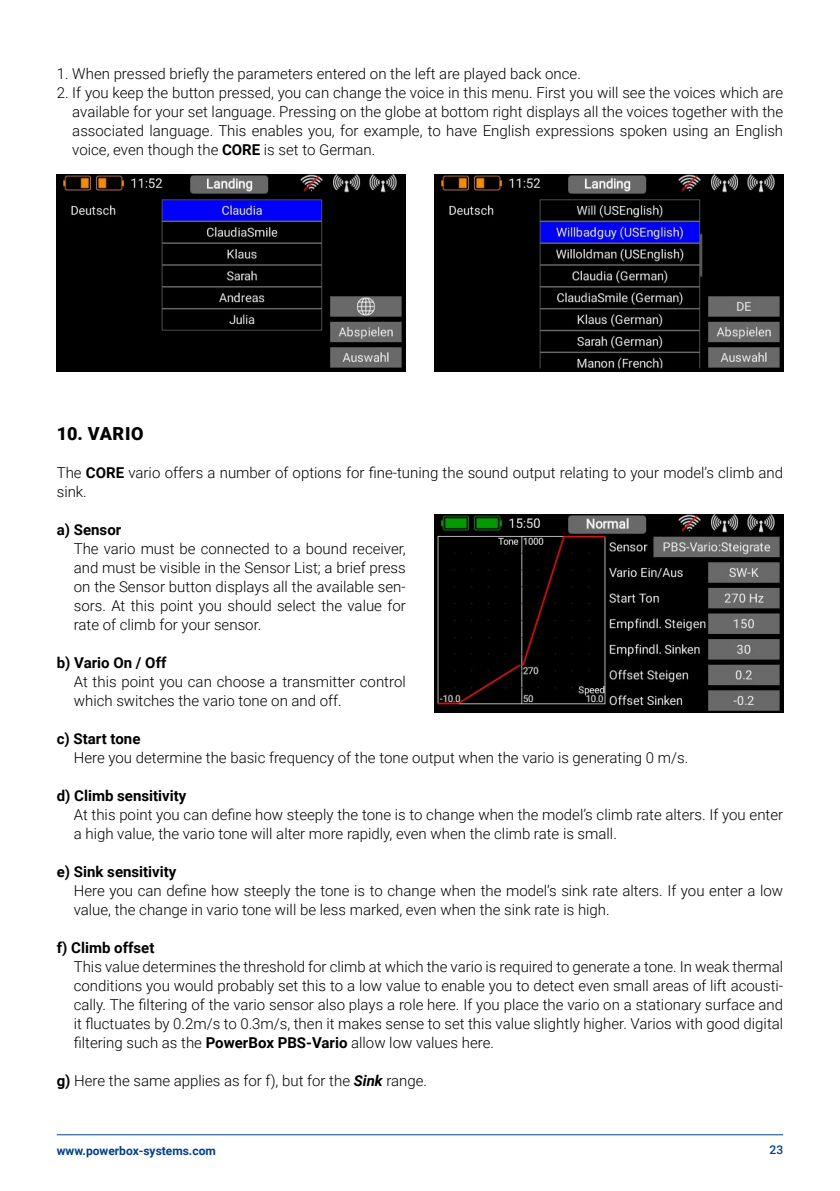
<style>
.page{position:relative;width:840px;height:1191px;background:#fff}
.page>*{position:absolute;margin:0;border:0;box-sizing:border-box;transform-origin:0 0}
.t1{font:900 18px "Roboto";letter-spacing:.035em;color:#000}
.t2{font:300 15px/19px "Roboto";color:#000}
.t3{font:700 15px "Roboto";color:#000}
.t4{font:700 12px "Roboto";color:#003f89}
.t5{font:500 12px "Roboto";color:#003f89}
.s1{font-weight:700}
.s2{font-weight:700;font-style:italic}
</style>
<div class="page">
<hr style="left:57px;top:1134px;width:725px;height:1px;background:#003f89">
<img style="left:434px;top:515px;width:349px;height:197px">
<img style="left:57px;top:174px;width:348px;height:198px">
<img style="left:434px;top:174px;width:348px;height:198px">
<p class="t2" style="left:57px;top:63px;width:525px">1. When pressed briefly the parameters entered on the left are played back once.</p>
<p class="t2" style="left:72px;top:82px;width:712px;text-align:justify;text-indent:-16px">2. If you keep the button pressed, you can change the voice in this menu. First you will see the voices which are available for your set language. Pressing on the globe at bottom right displays all the voices together with the associated language. This enables you, for example, to have English expressions spoken using an English voice, even though the <span class="s1">CORE</span> is set to German.</p>
<p class="t1" style="left:57px;top:421px;width:88px">10. VARIO</p>
<p class="t2" style="left:57px;top:462px;width:727px">The <span class="s1">CORE</span> vario offers a number of options for fine-tuning the sound output relating to your model’s climb and sink.</p>
<p class="t3" style="left:57px;top:519px;width:66px">a) Sensor</p>
<p class="t2" style="left:74px;top:538px;width:333px;text-align:justify">The vario must be connected to a bound receiver, and must be visible in the Sensor List; a brief press on the Sensor button displays all the available sen&shy;sors. At this point you should select the value for rate of climb for your sensor.</p>
<p class="t3" style="left:57px;top:652px;width:111px">b) Vario On / Off</p>
<p class="t2" style="left:74px;top:671px;width:333px">At this point you can choose a transmitter control which switches the vario tone on and off.</p>
<p class="t3" style="left:57px;top:728px;width:85px">c) Start tone</p>
<p class="t2" style="left:74px;top:747px;width:615px">Here you determine the basic frequency of the tone output when the vario is generating 0 m/s.</p>
<p class="t3" style="left:57px;top:785px;width:131px">d) Climb sensitivity</p>
<p class="t2" style="left:74px;top:804px;width:710px">At this point you can define how steeply the tone is to change when the model’s climb rate alters. If you enter a high value, the vario tone will alter more rapidly, even when the climb rate is small.</p>
<p class="t3" style="left:57px;top:861px;width:121px">e) Sink sensitivity</p>
<p class="t2" style="left:74px;top:880px;width:710px">Here you can define how steeply the tone is to change when the model’s sink rate alters. If you enter a low value, the change in vario tone will be less marked, even when the sink rate is high.</p>
<p class="t3" style="left:57px;top:937px;width:99px">f) Climb offset</p>
<p class="t2" style="left:74px;top:956px;width:710px;text-align:justify">This value determines the threshold for climb at which the vario is required to generate a tone. In weak thermal conditions you would probably set this to a low value to enable you to detect even small areas of lift acousti&shy;cally. The filtering of the vario sensor also plays a role here. If you place the vario on a stationary surface and it fluctuates by 0.2m/s to 0.3m/s, then it makes sense to set this value slightly higher. Varios with good digital filtering such as the <span class="s1">PowerBox PBS-Vario</span> allow low values here.</p>
<p class="t2" style="left:57px;top:1070px;width:372px"><span class="s1">g)</span> Here the same applies as for f), but for the <span class="s2">Sink</span> range.</p>
<p class="t4" style="left:57px;top:1141px;width:161px">www.powerbox-systems.com</p>
<p class="t5" style="left:769px;top:1141px;width:15px">23</p>
</div>
